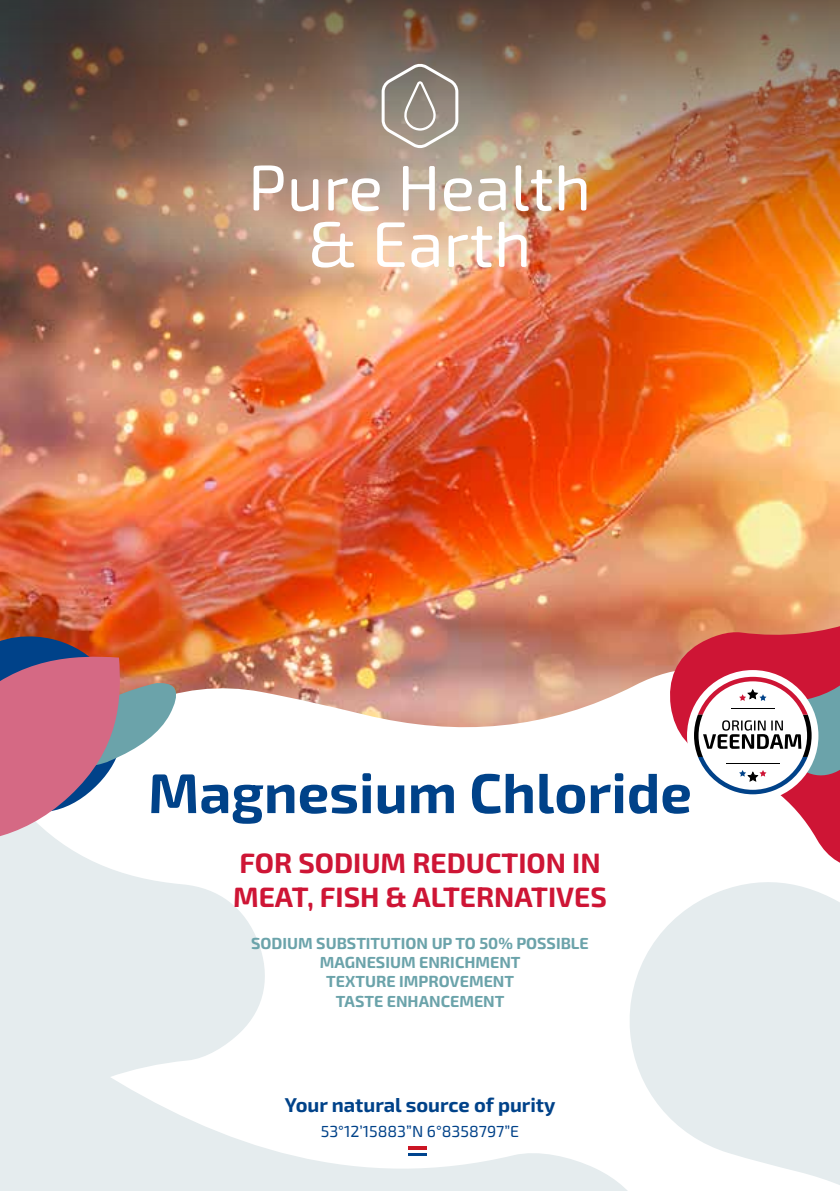
<style>
.page{position:relative;width:840px;height:1191px;background:#fff}
.page>*{position:absolute;margin:0;border:0;box-sizing:border-box;transform-origin:0 0}
.t1{font:700 56px "Exo 2";color:#004289}
.t2{font:700 28px/33.6px "Exo 2";color:#ce1535}
.t3{font:700 20px "Exo 2";color:#004289}
.t4{font:700 16px/19.2px "Exo 2";color:#6ba3aa;text-align:center}
.t5{font:16px "Exo 2";color:#004289}
</style>
<div class="page">
<img style="left:0;top:266px;width:839px;height:376px">
<img style="left:0;top:0;width:839px;height:266px">
<img style="left:180px;top:642px;width:486px;height:86px">
<svg style="left:0;top:846px;width:265px;height:171px;fill:#e5ecee"></svg>
<svg style="left:0;top:634px;width:180px;height:212px"></svg>
<svg style="left:666px;top:529px;width:173px;height:333px"></svg>
<svg style="left:630px;top:882px;width:209px;height:303px;fill:#e5ecee"></svg>
<svg style="left:0;top:1017px;width:660px;height:174px"></svg>
<div style="left:686px;top:670px;width:132px;height:131px;background:#fff;border-radius:50%"></div>
<svg style="left:693px;top:533px;width:146px;height:261px"></svg>
<hr style="left:731px;top:708px;width:43px;height:1px;background:#000">
<hr style="left:725px;top:763px;width:54px;height:1px;background:#000">
<hr style="left:408px;top:1152px;width:18px;height:3px;background:#00448e">
<hr style="left:408px;top:1149px;width:18px;height:3px;background:#fff">
<hr style="left:408px;top:1146px;width:18px;height:3px;background:#cb1524">
<svg style="left:312px;top:222px;width:214px;height:45px"></svg>
<svg style="left:253px;top:165px;width:333px;height:46px"></svg>
<svg style="left:381px;top:63px;width:77px;height:85px;background:#a0978d"></svg>
<h1 class="t1" style="left:148px;top:751px;width:545px">Magnesium Chloride</h1>
<h2 class="t2" style="left:233px;top:845px;width:375px">FOR SODIUM REDUCTION IN<br>MEAT, FISH &amp; ALTERNATIVES</h2>
<p class="t4" style="left:251px;top:933px;width:339px">SODIUM SUBSTITUTION UP TO 50% POSSIBLE<br>MAGNESIUM ENRICHMENT<br>TEXTURE IMPROVEMENT<br>TASTE ENHANCEMENT</p>
<p class="t3" style="left:285px;top:1090px;width:272px">Your natural source of purity</p>
<p class="t5" style="left:320px;top:1119px;width:200px">53°12’15883”N 6°8358797”E</p>
</div>
